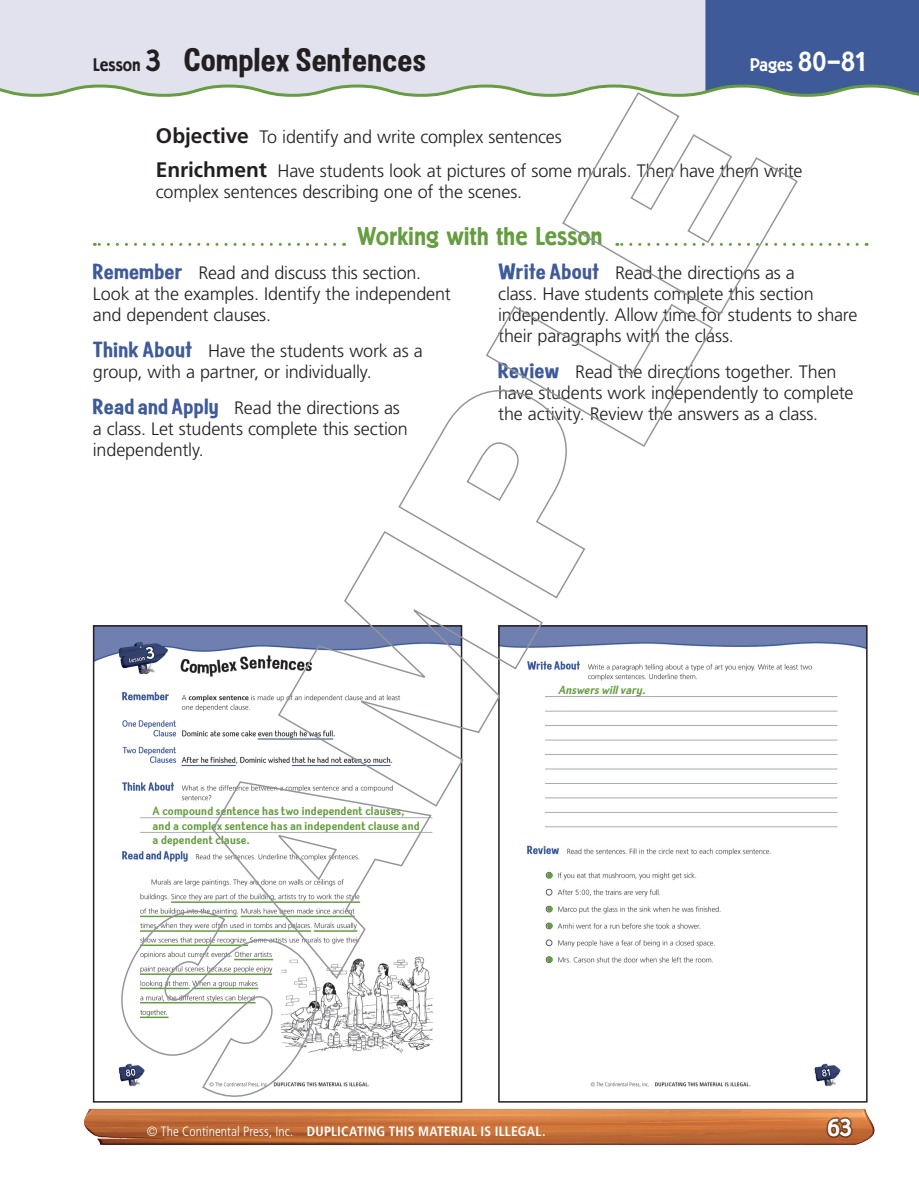
<style>
.page{position:relative;width:919px;height:1189px;background:#fff}
.page>*{position:absolute;margin:0;border:0;box-sizing:border-box;transform-origin:0 0}
.t1{font:36px "Curse Casual JVE";letter-spacing:.015em;color:#231f20;scale:1.25 1}
.t2{font:500 25.5px "Berliner Grotesk";color:#659d40}
.t3{font:500 24px "Berliner Grotesk";color:#fff}
.t4{font:300 18px/21px "Frutiger";letter-spacing:-.01em;color:#231f20}
.t5{font:500 18px "Berliner Grotesk";color:#fff}
.t6{font:700 condensed 13.5px "Frutiger";letter-spacing:.015em;color:#fff}
.t7{font:700 12px/14.4px "Amberly Sans";letter-spacing:.02em;color:#659d40}
.t8{font:italic 700 12px "Amberly Sans";color:#659d40}
.s1{font-family:"Berliner Grotesk";font-weight:500;font-size:18px}
.s2{font-family:"Berliner Grotesk";font-weight:500;font-size:30px}
.s3{font-size:27px}
.s4{font-weight:700;font-size:21px}
.s5{font-family:"Curse Casual JVE";font-weight:400;font-size:24px;color:#3e5a98}
.s6{font-weight:300}
</style>
<div class="page">
<img style="left:96px;top:628px;width:337px;height:469px">
<div style="left:93px;top:625px;width:369px;height:477px;border:2px solid #231f20"></div>
<img style="left:527px;top:628px;width:337px;height:459px">
<div style="left:498px;top:625px;width:369px;height:477px;border:2px solid #231f20"></div>
<svg style="left:94px;top:243px;width:240px;height:3px"></svg>
<svg style="left:801px;top:243px;width:55px;height:3px"></svg>
<svg style="left:547px;top:872px;width:5px;height:6px"></svg>
<svg style="left:547px;top:906px;width:5px;height:5px"></svg>
<svg style="left:547px;top:922px;width:5px;height:6px"></svg>
<svg style="left:547px;top:956px;width:5px;height:6px"></svg>
<img style="left:84px;top:1108px;width:791px;height:37px">
<svg style="left:824px;top:1108px;width:30px;height:37px"></svg>
<svg style="left:121px;top:898px;width:209px;height:198px"></svg>
<svg style="left:211px;top:780px;width:221px;height:200px"></svg>
<svg style="left:277px;top:531px;width:266px;height:276px"></svg>
<svg style="left:397px;top:306px;width:316px;height:293px"></svg>
<svg style="left:561px;top:98px;width:236px;height:218px"></svg>
<svg style="left:0;top:0;width:919px;height:98px;background:#bcc5d7"></svg>
<p class="t1" style="left:93px;top:41px;width:268px"><span class="s1">Lesson</span> <span class="s2">3</span> Complex Sentences</p>
<p class="t5" style="left:749px;top:56px;width:119px">Pages <span class="s3">80–81</span></p>
<p class="t4" style="left:156px;top:119px;width:648px;line-height:34.5px"><span class="s4">Objective</span> To identify and write complex sentences<br><span class="s4">Enrichment</span> Have students look at pictures of some murals. Then have them write</p>
<p class="t4" style="left:156px;top:182px;width:367px">complex sentences describing one of the scenes.</p>
<p class="t2" style="left:357px;top:222px;width:247px">Working with the Lesson</p>
<p class="t4" style="left:93px;top:262px;width:359px"><span class="s5">Remember</span> Read and discuss this section.<br>Look at the examples. Identify the independent and dependent clauses.</p>
<p class="t4" style="left:93px;top:340px;width:331px"><span class="s5">Think About</span> Have the students work as a group, with a partner, or individually.</p>
<p class="t4" style="left:93px;top:397px;width:316px"><span class="s5">Read and Apply</span> Read the directions as a class. Let students complete this section independently.</p>
<p class="t4" style="left:498px;top:262px;width:360px"><span class="s5">Write About</span> Read the directions as a<br>class. Have students complete this section independently. Allow time for students to share their paragraphs with the class.</p>
<p class="t4" style="left:498px;top:361px;width:356px"><span class="s5">Review</span> Read the directions together. Then have students work independently to complete the activity. Review the answers as a class.</p>
<p class="t7" style="left:152px;top:803px;width:268px">A compound sentence has two independent clauses, and a complex sentence has an independent clause and a dependent clause.</p>
<p class="t8" style="left:557px;top:682px;width:92px">Answerswillvary.</p>
<p class="t6" style="left:147px;top:1123px;width:400px"><span class="s6">© The Continental Press, Inc.</span> DUPLICATING THIS MATERIAL IS ILLEGAL.</p>
<p class="t3" style="left:827px;top:1114px;width:26px">63</p>
</div>
